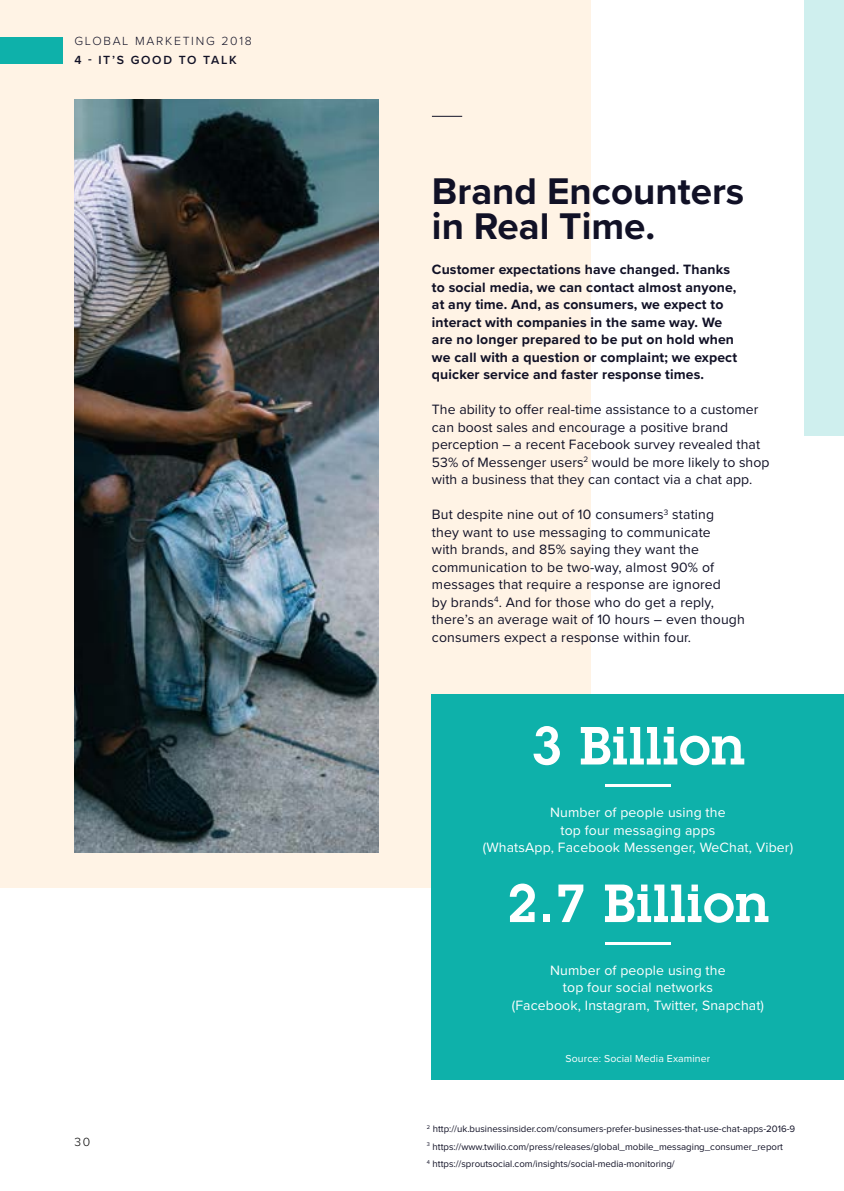
<style>
.page{position:relative;width:844px;height:1191px;background:#fff}
.page>*{position:absolute;margin:0;border:0;box-sizing:border-box;transform-origin:0 0}
.t1{font:600 52.5px "Lubalin Graph";letter-spacing:.02em;color:#fff}
.t2{font:700 38.5px/35.7px "Proxima Nova";color:#111126}
.t3{font:14px/17.5px "Proxima Nova";letter-spacing:.01em;color:#111126}
.t4{font:700 14px/17.5px "Proxima Nova";letter-spacing:.01em;color:#111126}
.t5{font:14px/17.5px "Proxima Nova";letter-spacing:.01em;color:#fff;text-align:center}
.t6{font:300 12.25px "Proxima Nova";letter-spacing:.14em;color:#111126}
.t7{font:600 12.25px "Proxima Nova";letter-spacing:.14em;color:#111126}
.t8{font:300 12.25px "Proxima Nova";color:#000}
.t9{font:10.5px "Proxima Nova";letter-spacing:.01em;color:#fff}
.t10{font:9.62px/17.5px "Proxima Nova";color:#111126}
</style>
<div class="page">
<div style="left:0;top:0;width:590px;height:887px;background:#fff3e5"></div>
<div style="left:804px;top:0;width:39px;height:436px;background:#cfefee"></div>
<img style="left:74px;top:99px;width:304px;height:753px">
<div style="left:432px;top:694px;width:411px;height:385px;background:#0eb1aa"></div>
<hr style="left:605px;top:942px;width:65px;height:3px;background:#fff">
<hr style="left:605px;top:784px;width:65px;height:3px;background:#fff">
<hr style="left:432px;top:116px;width:30px;height:1px;background:#111126">
<div style="left:0;top:37px;width:62px;height:26px;background:#0eb1aa"></div>
<p class="t6" style="left:74px;top:32px;width:179px">GLOBAL MARKETING 2018</p>
<p class="t7" style="left:74px;top:50px;width:164px">4 - IT’S GOOD TO TALK</p>
<p class="t8" style="left:74px;top:1133px;width:17px">30</p>
<h2 class="t2" style="left:432px;top:172px;width:314px">Brand Encounters in Real Time.</h2>
<p class="t4" style="left:432px;top:260px;width:306px">Customer expectations have changed. Thanks to social media, we can contact almost anyone, at any time. And, as consumers, we expect to interact with companies in the same way. We are no longer prepared to be put on hold when we call with a question or complaint; we expect quicker service and faster response times.</p>
<p class="t3" style="left:432px;top:400px;width:339px">The ability to offer real-time assistance to a customer can boost sales and encourage a positive brand perception – a recent Facebook survey revealed that 53% of Messenger users<sup>2</sup> would be more likely to shop with a business that they can contact via a chat app.</p>
<p class="t3" style="left:432px;top:505px;width:314px">But despite nine out of 10 consumers<sup>3</sup> stating<br>they want to use messaging to communicate<br>with brands, and 85% saying they want the communication to be two-way, almost 90% of messages that require a response are ignored<br>by brands<sup>4</sup>. And for those who do get a reply, there’s an average wait of 10 hours – even though consumers expect a response within four.</p>
<h1 class="t1" style="left:531px;top:711px;width:215px">3 Billion</h1>
<p class="t5" style="left:482px;top:803px;width:312px">Number of people using the<br>top four messaging apps<br>(WhatsApp, Facebook Messenger, WeChat, Viber)</p>
<h1 class="t1" style="left:507px;top:868px;width:263px">2.7 Billion</h1>
<p class="t5" style="left:511px;top:960px;width:254px">Number of people using the<br>top four social networks<br>(Facebook, Instagram, Twitter, Snapchat)</p>
<p class="t9" style="left:565px;top:1050px;width:146px">Source: Social Media Examiner</p>
<p class="t10" style="left:427px;top:1119px;width:370px"><sup>2</sup> http://uk.businessinsider.com/consumers-prefer-businesses-that-use-chat-apps-2016-9<br><sup>3</sup> https://www.twilio.com/press/releases/global_mobile_messaging_consumer_report<br><sup>4</sup> https://sproutsocial.com/insights/social-media-monitoring/</p>
</div>
